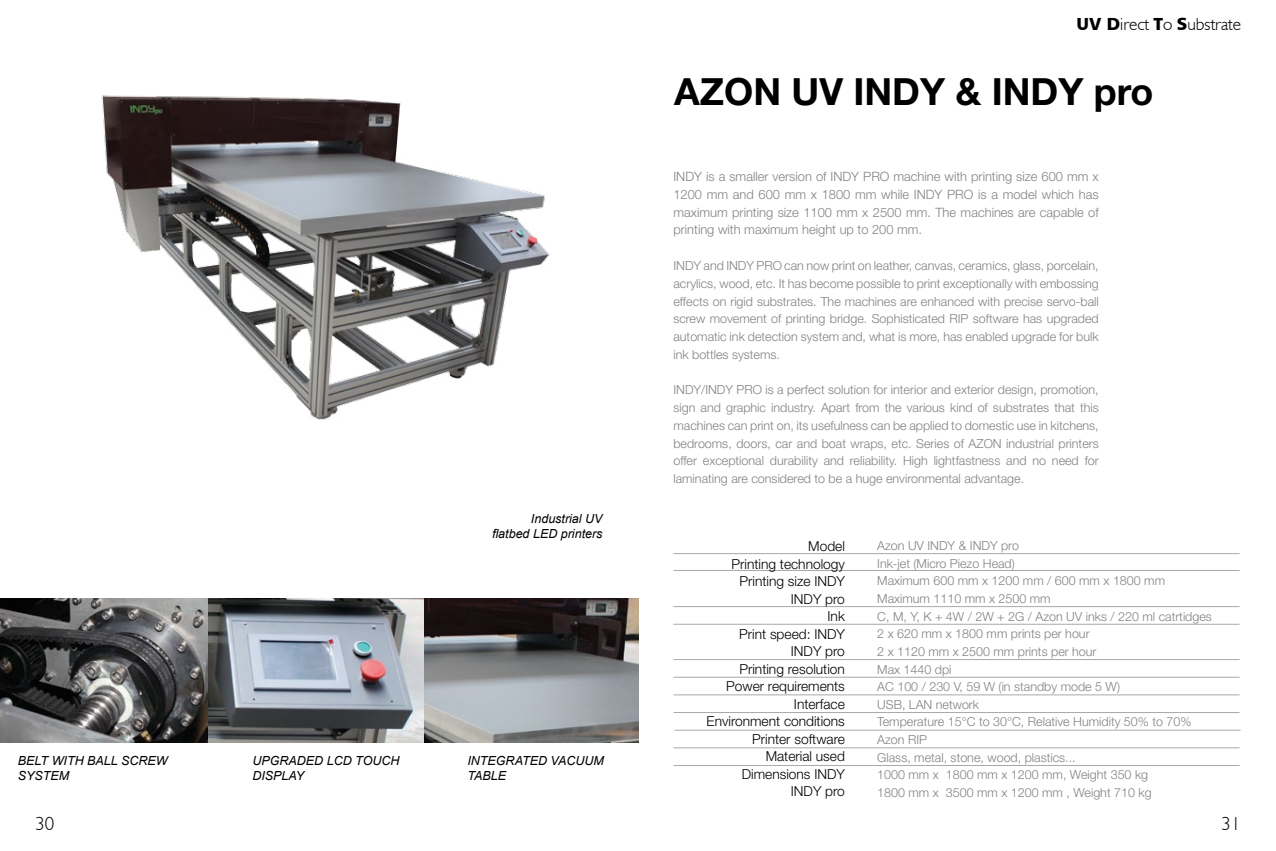
<style>
.page{position:relative;width:1276px;height:851px;background:#fff}
.page>*{position:absolute;margin:0;border:0;box-sizing:border-box;transform-origin:0 0}
.t1{font:700 37.5px "Helvetica Neue LT Std";color:#000}
.t2{font:300 18.75px "Humanist 521 BT";color:#000}
.t3{font:300 17.5px "Humanist 521 BT";color:#000}
.t4{font:300 13.75px/17.5px "Helvetica Neue LT Std";color:#000;text-align:right}
.t5{font:300 12.88px/17.8px "Helvetica Neue LT Std";color:#808285;text-align:justify}
.t6{font:300 12.5px/17.6px "Helvetica Neue LT Std";color:#808285;text-align:justify}
.t7{font:italic 12.5px/15px "Arial";color:#000}
.s1{font-family:"Humanist 777 BT Black B";font-weight:400}
</style>
<div class="page">
<img style="left:0;top:598px;width:638px;height:144px">
<img style="left:102px;top:95px;width:448px;height:325px">
<hr style="left:673px;top:553px;width:566px;height:1px;background:#a7a9ac">
<hr style="left:673px;top:570px;width:566px;height:1px;background:#a7a9ac">
<hr style="left:673px;top:606px;width:566px;height:1px;background:#a7a9ac">
<hr style="left:673px;top:624px;width:566px;height:1px;background:#a7a9ac">
<hr style="left:673px;top:765px;width:566px;height:1px;background:#a7a9ac">
<hr style="left:673px;top:659px;width:566px;height:1px;background:#a7a9ac">
<hr style="left:673px;top:677px;width:566px;height:1px;background:#a7a9ac">
<hr style="left:673px;top:694px;width:566px;height:1px;background:#a7a9ac">
<hr style="left:673px;top:712px;width:566px;height:1px;background:#a7a9ac">
<hr style="left:674px;top:729px;width:566px;height:1px;background:#a7a9ac">
<hr style="left:673px;top:747px;width:566px;height:1px;background:#a7a9ac">
<h3 class="t3" style="left:1076px;top:13px;width:166px"><span class="s1">UV D</span>irect <span class="s1">T</span>o <span class="s1">S</span>ubstrate</h3>
<h1 class="t1" style="left:674px;top:68px;width:481px">AZON UV INDY &amp; INDY pro</h1>
<p class="t7" style="left:18px;top:752px;width:151px">BELT WITH BALL SCREW<br>SYSTEM</p>
<p class="t7" style="left:492px;top:511px;width:112px;text-align:right">Industrial UV flatbed LED printers</p>
<p class="t7" style="left:252px;top:752px;width:149px">UPGRADED LCD TOUCH<br>DISPLAY</p>
<p class="t7" style="left:467px;top:752px;width:138px">INTEGRATED VACUUM<br>TABLE</p>
<p class="t5" style="left:673px;top:167px;width:427px">INDY is a smaller version of INDY PRO machine with printing size 600 mm x 1200 mm and 600 mm x 1800 mm while INDY PRO is a model which has maximum printing size 1100 mm x 2500 mm. The machines are capable of printing with maximum height up to 200 mm.</p>
<p class="t6" style="left:673px;top:256px;width:427px">INDY and INDY PRO can now print on leather, canvas, ceramics, glass, porcelain, acrylics, wood, etc. It has become possible to print exceptionally with embossing effects on rigid substrates. The machines are enhanced with precise servo-ball screw movement of printing bridge. Sophisticated RIP software has upgraded automatic ink detection system and, what is more, has enabled upgrade for bulk ink bottles systems.</p>
<p class="t6" style="left:673px;top:380px;width:427px">INDY/INDY PRO is a perfect solution for interior and exterior design, promotion, sign and graphic industry. Apart from the various kind of substrates that this machines can print on, its usefulness can be applied to domestic use in kitchens, bedrooms, doors, car and boat wraps, etc. Series of AZON industrial printers offer exceptional durability and reliability. High lightfastness and no need for laminating are considered to be a huge environmental advantage.</p>
<p class="t4" style="left:706px;top:537px;width:140px">Model<br>Printing technology<br>Printing size INDY<br>INDY pro<br>Ink<br>Print speed: INDY<br>INDY pro<br>Printing resolution<br>Power requirements<br>Interface<br>Environment conditions<br>Printer software<br>Material used<br>Dimensions INDY<br>INDY pro</p>
<p class="t6" style="left:877px;top:536px;width:336px;text-align:left">Azon UV INDY &amp; INDY pro<br>Ink-jet (Micro Piezo Head)<br>Maximum 600 mm x 1200 mm / 600 mm x 1800 mm<br>Maximum 1110 mm x 2500 mm<br>C, M, Y, K + 4W / 2W + 2G / Azon UV inks / 220 ml catrtidges<br>2 x 620 mm x 1800 mm prints per hour<br>2 x 1120 mm x 2500 mm prints per hour<br>Max 1440 dpi<br>AC 100 / 230 V, 59 W (in standby mode 5 W)<br>USB, LAN network<br>Temperature 15°C to 30°C, Relative Humidity 50% to 70%<br>Azon RIP<br>Glass, metal, stone, wood, plastics...<br>1000 mm x 1800 mm x 1200 mm, Weight 350 kg<br>1800 mm x 3500 mm x 1200 mm , Weight 710 kg</p>
<h2 class="t2" style="left:35px;top:811px;width:20px">30</h2>
<h2 class="t2" style="left:1221px;top:811px;width:20px">31</h2>
</div>
